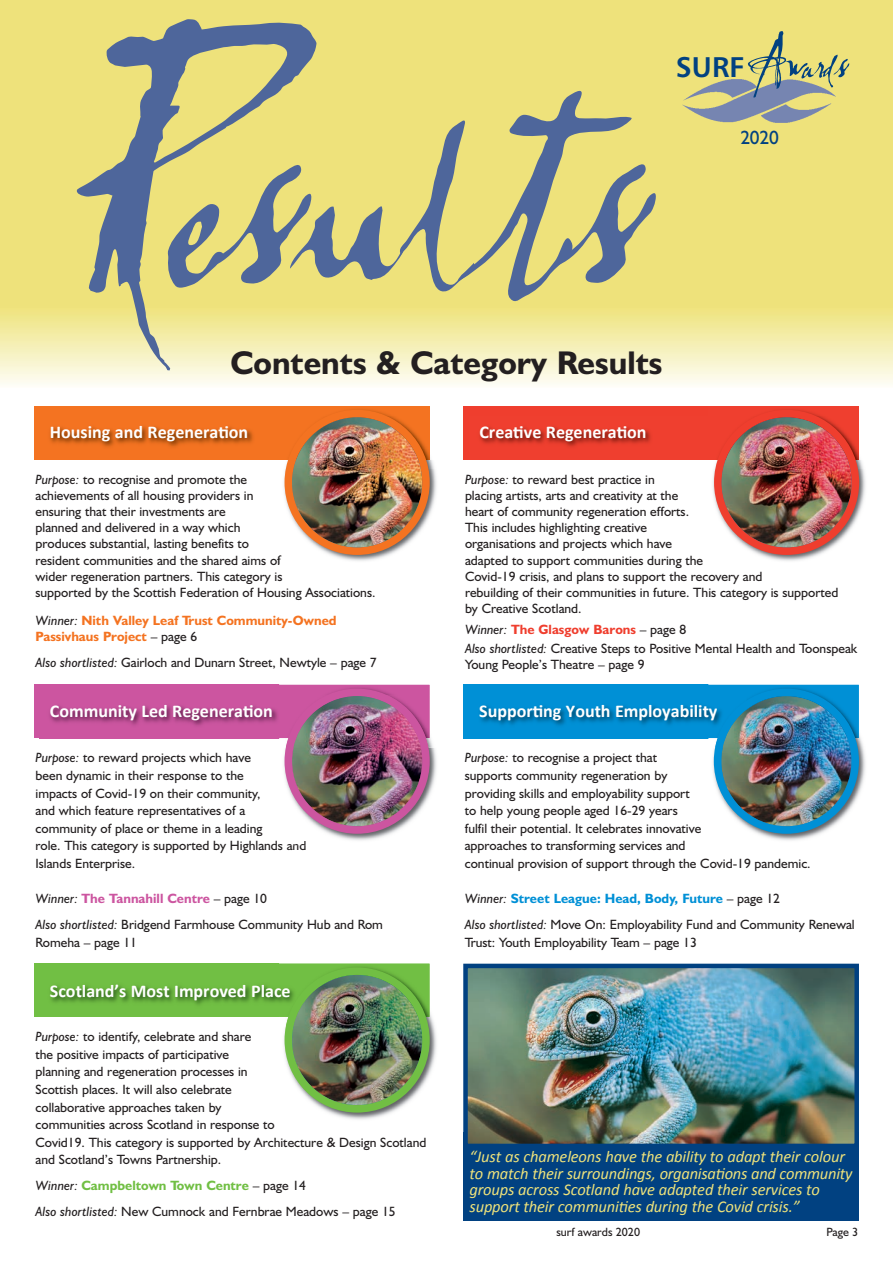
<style>
.page{position:relative;width:893px;height:1263px;background:#fff}
.page>*{position:absolute;margin:0;border:0;box-sizing:border-box;transform-origin:0 0}
.t1{font:328.05px "Lassigue D Mato";letter-spacing:-.055em;color:#4e669b}
.t2{font:51px "Lassigue D Mato";color:#014181}
.t3{font:700 33px "Humanist 521 BT";color:#231f20}
.t4{font:19.2px "Humanist 521 BT";color:#014181}
.t5{font:700 18px "Calibri";color:#fff}
.t6{font:italic 16.5px/16.8px "Calibri";letter-spacing:-.01em;color:#eee27b}
.t7{font:13.5px/17.5px "Humanist 521 BT";color:#231f20}
.t8{font:700 13.5px/16.2px "Humanist 521 BT";color:#f47321}
.t9{font:12px "Humanist 521 BT";color:#231f20}
.s1{font-family:"Humanist 777 BT Bold B";font-size:28.5px}
.s2{font-style:italic}
.s3{font-weight:400;font-style:italic;color:#231f20}
.s4{font-weight:400;color:#231f20}
.s5{font-weight:700;color:#cc55a0}
.s6{font-weight:700;color:#71bf44}
.s7{font-weight:700;color:#ef3e2e}
.s8{font-weight:700;color:#0090d6}
</style>
<div class="page">
<div style="left:0;top:0;width:893px;height:352px;background:#eee27b"></div>
<div style="left:0;top:307px;width:893px;height:81px;background:linear-gradient(to bottom,#eee37c,#fdfdf8)"></div>
<img style="left:682px;top:79px;width:154px;height:44px">
<div style="left:463px;top:1132px;width:396px;height:88px;background:#014181"></div>
<img style="left:468px;top:969px;width:386px;height:174px">
<div style="left:463px;top:964px;width:396px;height:184px;border:4px solid #014181"></div>
<div style="left:463px;top:406px;width:396px;height:53px;background:#ef3e2e"></div>
<div style="left:34px;top:964px;width:395px;height:53px;background:#71bf44"></div>
<div style="left:34px;top:406px;width:395px;height:53px;background:#f47321"></div>
<div style="left:34px;top:685px;width:395px;height:53px;background:#cc55a0"></div>
<div style="left:463px;top:685px;width:396px;height:53px;background:#0090d6"></div>
<img style="left:330px;top:748px;width:107px;height:93px">
<img style="left:279px;top:684px;width:151px;height:5px">
<img style="left:279px;top:685px;width:150px;height:4px">
<img style="left:279px;top:841px;width:27px;height:4px">
<img style="left:40px;top:426px;width:239px;height:34px">
<img style="left:469px;top:426px;width:240px;height:34px">
<img style="left:430px;top:738px;width:3px;height:10px">
<img style="left:40px;top:706px;width:239px;height:33px">
<img style="left:279px;top:689px;width:151px;height:145px">
<img style="left:428px;top:695px;width:1px;height:43px">
<img style="left:279px;top:695px;width:7px;height:43px">
<img style="left:286px;top:695px;width:142px;height:53px">
<img style="left:293px;top:696px;width:128px;height:52px">
<img style="left:279px;top:406px;width:158px;height:159px">
<img style="left:709px;top:459px;width:109px;height:102px">
<img style="left:714px;top:409px;width:152px;height:146px">
<img style="left:708px;top:684px;width:158px;height:157px">
<img style="left:708px;top:685px;width:151px;height:4px">
<img style="left:463px;top:705px;width:245px;height:34px">
<img style="left:708px;top:689px;width:151px;height:145px">
<img style="left:708px;top:695px;width:38px;height:43px">
<img style="left:715px;top:701px;width:31px;height:47px">
<img style="left:723px;top:710px;width:23px;height:38px">
<img style="left:279px;top:963px;width:158px;height:157px">
<img style="left:279px;top:964px;width:150px;height:3px">
<img style="left:50px;top:985px;width:229px;height:20px">
<img style="left:279px;top:967px;width:151px;height:145px">
<img style="left:279px;top:974px;width:42px;height:43px">
<img style="left:286px;top:977px;width:35px;height:49px">
<img style="left:293px;top:986px;width:28px;height:40px">
<h1 class="t1" style="left:66px;top:-22px;width:586px">Results</h1>
<h3 class="t3" style="left:231px;top:342px;width:433px">Contents &amp; Category Results</h3>
<h2 class="t2" style="left:676px;top:30px;width:174px"><span class="s1">SURF</span>Awards</h2>
<h3 class="t4" style="left:740px;top:131px;width:40px">2020</h3>
<h3 class="t5" style="left:50px;top:421px;width:200px">Housing and Regeneration</h3>
<h3 class="t5" style="left:479px;top:421px;width:169px">Creative Regeneration</h3>
<p class="t7" style="left:36px;top:472px;width:341px;line-height:16.2px"><span class="s2">Purpose:</span> to recognise and promote the<br>achievements of all housing providers in<br>ensuring that their investments are<br>planned and delivered in a way which<br>produces substantial, lasting benefits to<br>resident communities and the shared aims of<br>wider regeneration partners. This category is<br>supported by the Scottish Federation of Housing Associations.</p>
<p class="t8" style="left:36px;top:612px;width:303px"><span class="s3">Winner:</span> Nith Valley Leaf Trust Community-Owned<br>Passivhaus Project <span class="s4">– page 6</span></p>
<p class="t7" style="left:36px;top:655px;width:343px"><span class="s2">Also shortlisted:</span> Gairloch and Dunarn Street, Newtyle – page 7</p>
<h3 class="t5" style="left:50px;top:700px;width:224px">Community Led Regeneration</h3>
<p class="t7" style="left:36px;top:751px;width:272px"><span class="s2">Purpose:</span> to reward projects which have<br>been dynamic in their response to the<br>impacts of Covid-19 on their community,<br>and which feature representatives of a community of place or theme in a leading<br>role. This category is supported by Highlands and Islands Enterprise.</p>
<p class="t7" style="left:36px;top:886px;width:349px;line-height:26.5px"><span class="s2">Winner:</span> <span class="s5">The Tannahill Centre</span> – page 10<br><span class="s2">Also shortlisted:</span> Bridgend Farmhouse Community Hub and Rom</p>
<p class="t7" style="left:36px;top:935px;width:103px">Romeha – page 11</p>
<h3 class="t5" style="left:50px;top:980px;width:242px">Scotland’s Most Improved Place</h3>
<p class="t7" style="left:36px;top:1029px;width:392px"><span class="s2">Purpose:</span> to identify, celebrate and share<br>the positive impacts of participative<br>planning and regeneration processes in<br>Scottish places. It will also celebrate<br>collaborative approaches taken by<br>communities across Scotland in response to<br>Covid19. This category is supported by Architecture &amp; Design Scotland and Scotland’s Towns Partnership.</p>
<p class="t7" style="left:36px;top:1174px;width:362px;line-height:26.1px"><span class="s2">Winner:</span> <span class="s6">Campbeltown Town Centre</span> – page 14<br><span class="s2">Also shortlisted:</span> New Cumnock and Fernbrae Meadows – page 15</p>
<p class="t7" style="left:465px;top:472px;width:375px;line-height:16.2px"><span class="s2">Purpose:</span> to reward best practice in<br>placing artists, arts and creativity at the<br>heart of community regeneration efforts.<br>This includes highlighting creative<br>organisations and projects which have<br>adapted to support communities during the<br>Covid-19 crisis, and plans to support the recovery and<br>rebuilding of their communities in future. This category is supported by Creative Scotland.</p>
<p class="t7" style="left:465px;top:621px;width:394px;line-height:19.2px"><span class="s2">Winner:</span> <span class="s7">The Glasgow Barons</span> – page 8<br><span class="s2">Also shortlisted:</span> Creative Steps to Positive Mental Health and Toonspeak</p>
<p class="t7" style="left:465px;top:657px;width:181px">Young People’s Theatre – page 9</p>
<h3 class="t5" style="left:479px;top:700px;width:240px">Supporting Youth Employability</h3>
<p class="t7" style="left:465px;top:751px;width:347px"><span class="s2">Purpose:</span> to recognise a project that<br>supports community regeneration by<br>providing skills and employability support<br>to help young people aged 16-29 years<br>fulfil their potential. It celebrates innovative<br>approaches to transforming services and<br>continual provision of support through the Covid-19 pandemic.</p>
<p class="t7" style="left:465px;top:886px;width:391px;line-height:26.5px"><span class="s2">Winner:</span> <span class="s8">Street League: Head, Body, Future</span> – page 12<br><span class="s2">Also shortlisted:</span> Move On: Employability Fund and Community Renewal</p>
<p class="t7" style="left:465px;top:935px;width:234px">Trust: Youth Employability Team – page 13</p>
<p class="t6" style="left:469px;top:1147px;width:385px">“Just as chameleons have the ability to adapt their colour to match their surroundings, organisations and community groups across Scotland have adapted their services to support their communities during the Covid crisis.”</p>
<p class="t9" style="left:556px;top:1228px;width:85px">surf awards 2020</p>
<p class="t9" style="left:826px;top:1228px;width:33px">Page 3</p>
</div>
